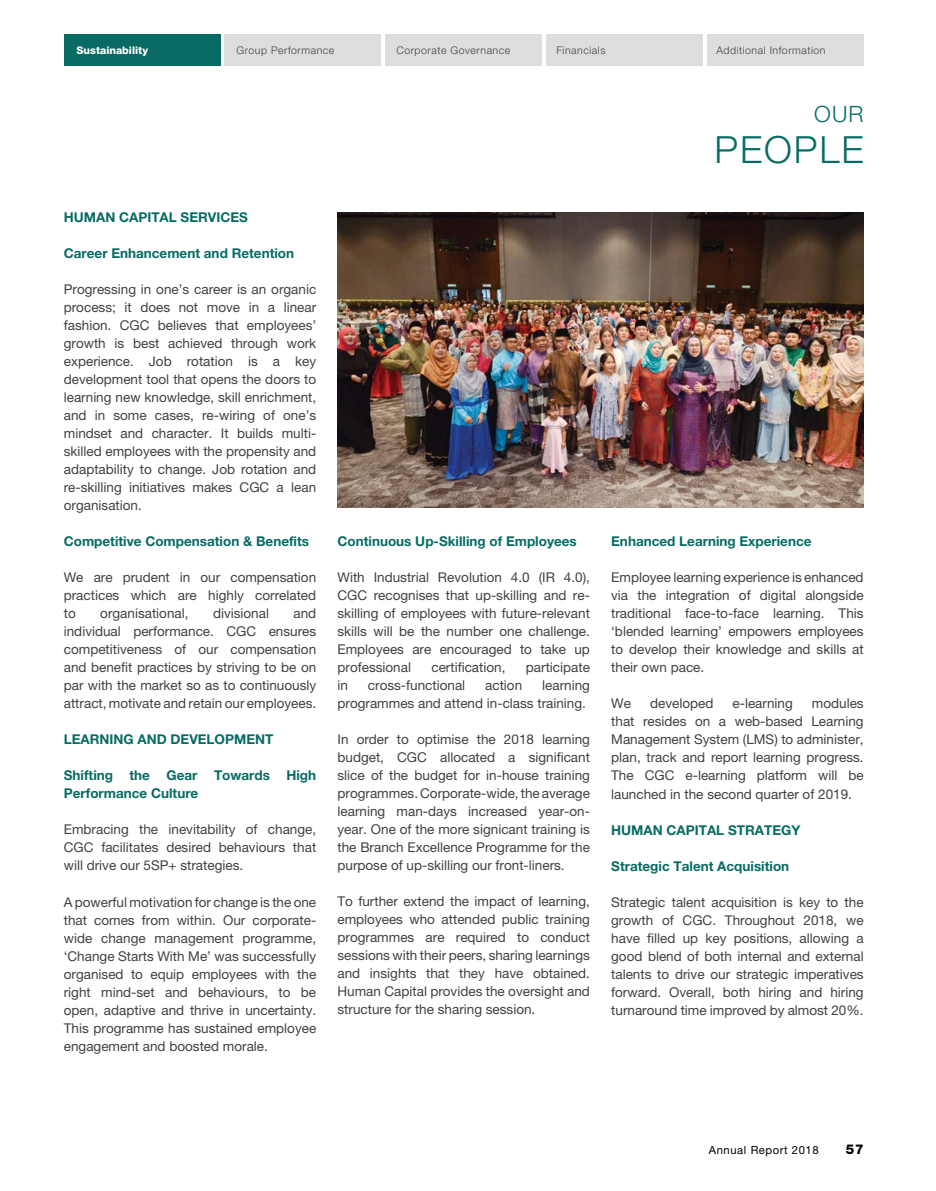
<style>
.page{position:relative;width:936px;height:1191px;background:#fff}
.page>*{position:absolute;margin:0;border:0;box-sizing:border-box;transform-origin:0 0}
.t1{font:300 37.5px "Helvetica Neue LT Std";letter-spacing:.05em;color:#076b64}
.t2{font:300 22.5px "Helvetica Neue LT Std";color:#076b64}
.t3{font:13.5px/18px "Helvetica Neue LT Std";color:#414042;text-align:justify}
.t4{font:700 13.5px/18px "Helvetica Neue LT Std";color:#076b64}
.t5{font:800 13.5px "Helvetica Neue LT Std";color:#000}
.t6{font:11.25px "Helvetica Neue LT Std";letter-spacing:.05em;color:#000}
.t7{font:300 10.5px "Helvetica Neue LT Std";letter-spacing:.05em;color:#414042}
.t8{font:800 10.5px "Helvetica Neue LT Std";color:#fff}
</style>
<div class="page">
<div style="left:64px;top:34px;width:156px;height:32px;background:#076b64"></div>
<div style="left:225px;top:34px;width:156px;height:32px;background:#dcddde"></div>
<div style="left:385px;top:34px;width:157px;height:32px;background:#dcddde"></div>
<div style="left:546px;top:34px;width:156px;height:32px;background:#dcddde"></div>
<div style="left:707px;top:34px;width:156px;height:32px;background:#dcddde"></div>
<img style="left:337px;top:213px;width:526px;height:294px">
<p class="t8" style="left:77px;top:44px;width:73px">Sustainability</p>
<p class="t7" style="left:236px;top:44px;width:99px">Group Performance</p>
<p class="t7" style="left:396px;top:44px;width:115px">Corporate Governance</p>
<p class="t7" style="left:556px;top:44px;width:50px">Financials</p>
<p class="t7" style="left:716px;top:44px;width:111px">Additional Information</p>
<p class="t4" style="left:64px;top:208px;width:186px">HUMAN CAPITAL SERVICES</p>
<p class="t4" style="left:64px;top:244px;width:232px">Career Enhancement and Retention</p>
<p class="t3" style="left:64px;top:280px;width:254px">Progressing in one’s career is an organic process; it does not move in a linear fashion. CGC believes that employees’ growth is best achieved through work experience. Job rotation is a key development tool that opens the doors to learning new knowledge, skill enrichment, and in some cases, re-wiring of one’s mindset and character. It builds multi&shy;skilled employees with the propensity and adaptability to change. Job rotation and re-skilling initiatives makes CGC a lean organisation.</p>
<p class="t4" style="left:64px;top:532px;width:247px">Competitive Compensation &amp; Benefits</p>
<p class="t3" style="left:64px;top:568px;width:254px">We are prudent in our compensation practices which are highly correlated to</p>
<p class="t3" style="left:64px;top:604px;width:254px;text-indent:230px">and individual performance. CGC ensures competitiveness of our compensation and benefit practices by striving to be on par with the market so as to continuously attract, motivate and retain our employees.</p>
<p class="t4" style="left:64px;top:730px;width:211px">LEARNING AND DEVELOPMENT</p>
<p class="t4" style="left:64px;top:766px;width:254px">Shifting the Gear Towards High<br>Performance Culture</p>
<p class="t3" style="left:64px;top:820px;width:254px">Embracing the inevitability of change, CGC facilitates desired behaviours that will drive our 5SP+ strategies.</p>
<p class="t3" style="left:64px;top:892px;width:254px">A powerful motivation for change is the one that comes from within. Our corporate&shy;wide change management programme, ‘Change Starts With Me’ was successfully organised to equip employees with the right mind-set and behaviours, to be open, adaptive and thrive in uncertainty.<br>This programme has sustained employee engagement and boosted morale.</p>
<p class="t3" style="left:100px;top:604px;width:90px">organisational,</p>
<p class="t3" style="left:213px;top:604px;width:57px">divisional</p>
<p class="t4" style="left:337px;top:532px;width:241px">Continuous Up-Skilling of Employees</p>
<p class="t3" style="left:337px;top:568px;width:254px">With Industrial Revolution 4.0 (IR 4.0), CGC recognises that up-skilling and re&shy;skilling of employees with future-relevant skills will be the number one challenge.<br>Employees are encouraged to take up professional</p>
<p class="t3" style="left:431px;top:658px;width:75px">certification,</p>
<p class="t3" style="left:526px;top:658px;width:66px">participate</p>
<p class="t3" style="left:337px;top:676px;width:12px">in</p>
<p class="t3" style="left:368px;top:676px;width:99px">cross-functional</p>
<p class="t3" style="left:485px;top:676px;width:39px">action</p>
<p class="t3" style="left:337px;top:676px;width:254px;text-align:right">learning<br>programmes and attend in-class training.</p>
<p class="t3" style="left:337px;top:730px;width:254px">In order to optimise the 2018 learning budget, CGC allocated a significant slice of the budget for in-house training programmes. Corporate-wide, the average learning man-days increased year-on&shy;year. One of the more signicant training is the Branch Excellence Programme for the purpose of up-skilling our front-liners.</p>
<p class="t3" style="left:337px;top:892px;width:254px">To further extend the impact of learning, employees who attended public training programmes are required to conduct sessions with their peers, sharing learnings and insights that they have obtained.<br>Human Capital provides the oversight and structure for the sharing session.</p>
<h2 class="t2" style="left:814px;top:101px;width:51px">OUR</h2>
<h1 class="t1" style="left:714px;top:127px;width:151px">PEOPLE</h1>
<p class="t4" style="left:611px;top:532px;width:202px">Enhanced Learning Experience</p>
<p class="t3" style="left:611px;top:568px;width:254px">Employee learning experience is enhanced via the integration of digital alongside traditional face-to-face learning. This ‘blended learning’ empowers employees to develop their knowledge and skills at their own pace.</p>
<p class="t3" style="left:611px;top:694px;width:21px">We</p>
<p class="t3" style="left:650px;top:694px;width:65px">developed</p>
<p class="t3" style="left:732px;top:694px;width:62px">e-learning</p>
<p class="t3" style="left:611px;top:694px;width:254px;text-indent:201px">modules that resides on a web-based Learning Management System (LMS) to administer, plan, track and report learning progress.<br>The CGC e-learning platform will be launched in the second quarter of 2019.</p>
<p class="t4" style="left:611px;top:820px;width:190px">HUMAN CAPITAL STRATEGY</p>
<p class="t4" style="left:611px;top:856px;width:179px">Strategic Talent Acquisition</p>
<p class="t3" style="left:611px;top:892px;width:254px">Strategic talent acquisition is key to the growth of CGC. Throughout 2018, we have filled up key positions, allowing a good blend of both internal and external talents to drive our strategic imperatives forward. Overall, both hiring and hiring turnaround time improved by almost 20%.</p>
<p class="t6" style="left:709px;top:1143px;width:111px">Annual Report 2018</p>
<p class="t5" style="left:845px;top:1141px;width:19px">57</p>
</div>
